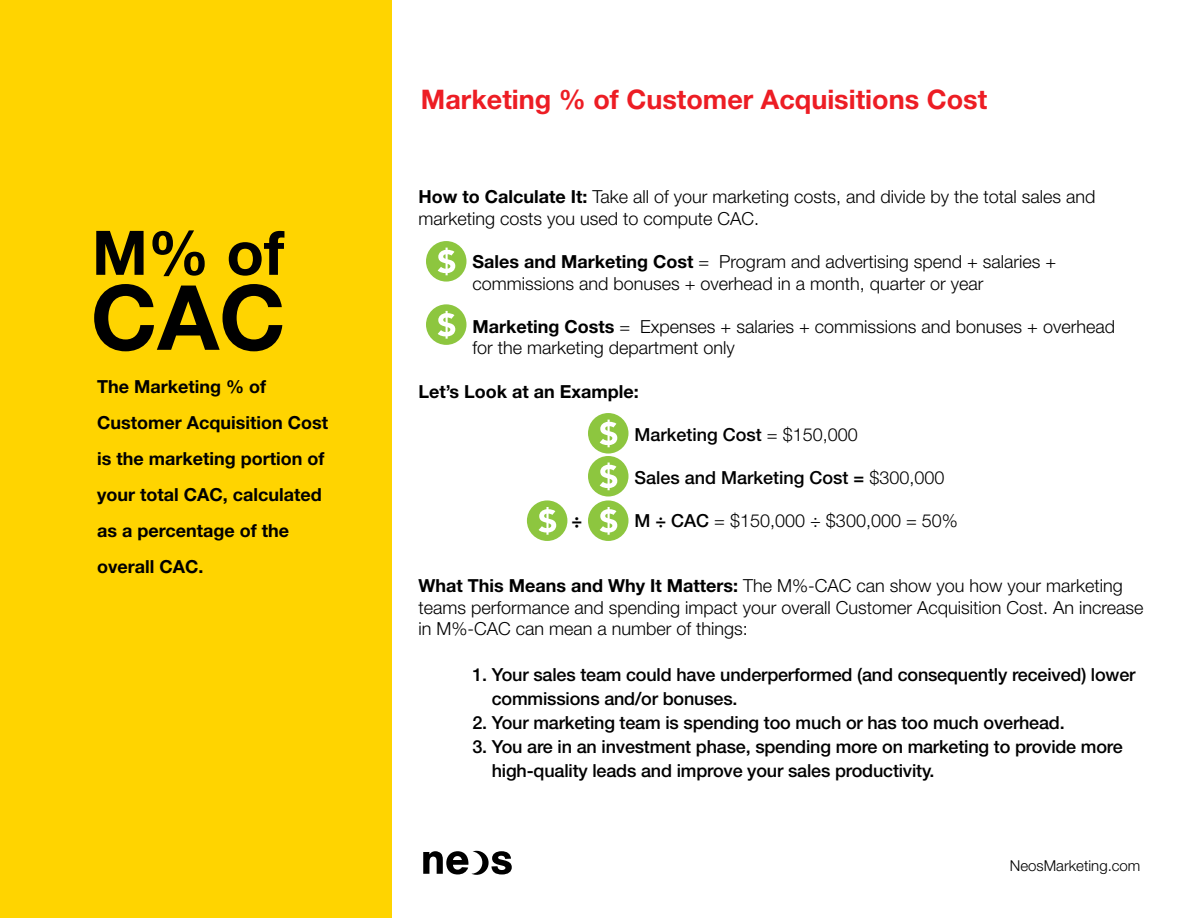
<style>
.page{position:relative;width:1188px;height:918px;background:#fff}
.page>*{position:absolute;margin:0;border:0;box-sizing:border-box;transform-origin:0 0}
.t1{font:700 90px "Helvetica Neue";color:#000}
.t2{font:700 61.5px "Helvetica Neue";color:#000}
.t3{font:700 27px "Helvetica Neue";color:#ed1d24}
.t4{font:300 18px/21.6px "Helvetica Neue";color:#000}
.t5{font:500 18px/24px "Helvetica Neue";letter-spacing:-.01em;color:#000}
.t6{font:700 18px/36px "Helvetica Neue";color:#000}
.t7{font:300 15px "Helvetica Neue";color:#000}
.s1{font-weight:700}
.s2{font-weight:300}
.s3{font-weight:500}
</style>
<div class="page">
<div style="left:0;top:0;width:392px;height:918px;background:#ffd400"></div>
<svg style="left:423px;top:851px;width:89px;height:24px"></svg>
<div style="left:426px;top:241px;width:40px;height:41px;background:#8dc63f;border-radius:50%"></div>
<svg style="left:438px;top:248px;width:17px;height:27px"></svg>
<div style="left:426px;top:304px;width:40px;height:41px;background:#8dc63f;border-radius:50%"></div>
<svg style="left:438px;top:311px;width:17px;height:28px"></svg>
<div style="left:588px;top:413px;width:40px;height:41px;background:#8dc63f;border-radius:50%"></div>
<svg style="left:600px;top:420px;width:17px;height:27px"></svg>
<div style="left:588px;top:456px;width:40px;height:40px;background:#8dc63f;border-radius:50%"></div>
<svg style="left:600px;top:463px;width:17px;height:27px"></svg>
<div style="left:588px;top:500px;width:40px;height:41px;background:#8dc63f;border-radius:50%"></div>
<svg style="left:600px;top:507px;width:17px;height:28px"></svg>
<div style="left:527px;top:500px;width:40px;height:41px;background:#8dc63f;border-radius:50%"></div>
<svg style="left:539px;top:507px;width:17px;height:28px"></svg>
<h2 class="t2" style="left:92px;top:215px;width:194px">M% of</h2>
<h1 class="t1" style="left:91px;top:262px;width:197px">CAC</h1>
<p class="t6" style="left:97px;top:368px;width:232px">The Marketing % of<br>Customer Acquisition Cost is the marketing portion of your total CAC, calculated as a percentage of the overall CAC.</p>
<h3 class="t3" style="left:421px;top:83px;width:568px">Marketing % of Customer Acquisitions Cost</h3>
<p class="t4" style="left:418px;top:186px;width:679px"><span class="s1">How to Calculate It:</span> Take all of your marketing costs, and divide by the total sales and marketing costs you used to compute CAC.</p>
<p class="t4" style="left:472px;top:250px;width:585px"><span class="s1">Sales and Marketing Cost</span> = Program and advertising spend + salaries + commissions and bonuses + overhead in a month, quarter or year</p>
<p class="t4" style="left:472px;top:315px;width:644px"><span class="s1">Marketing Costs</span> = Expenses + salaries + commissions and bonuses + overhead for the marketing department only</p>
<p class="t6" style="left:418px;top:373px;width:222px">Let’s Look at an Example:</p>
<p class="t5" style="left:634px;top:422px;width:225px">Marketing Cost <span class="s2">= $150,000</span></p>
<p class="t5" style="left:634px;top:465px;width:311px">Sales and Marketing Cost = <span class="s2">$300,000</span></p>
<p class="t6" style="left:572px;top:502px;width:12px">÷</p>
<p class="t4" style="left:634px;top:510px;width:325px"><span class="s3">M ÷ CAC</span> = $150,000 ÷ $300,000 = 50%</p>
<p class="t4" style="left:418px;top:574px;width:727px"><span class="s1">What This Means and Why It Matters:</span> The M%-CAC can show you how your marketing teams performance and spending impact your overall Customer Acquisition Cost. An increase in M%-CAC can mean a number of things:</p>
<p class="t5" style="left:492px;top:662px;width:645px;text-indent:-19px">1. Your sales team could have underperformed (and consequently received) lower commissions and/or bonuses.</p>
<p class="t5" style="left:472px;top:710px;width:594px">2. Your marketing team is spending too much or has too much overhead.</p>
<p class="t5" style="left:492px;top:734px;width:632px;text-indent:-19px">3. You are in an investment phase, spending more on marketing to provide more high-quality leads and improve your sales productivity.</p>
<p class="t7" style="left:1010px;top:857px;width:132px">NeosMarketing.com</p>
</div>
